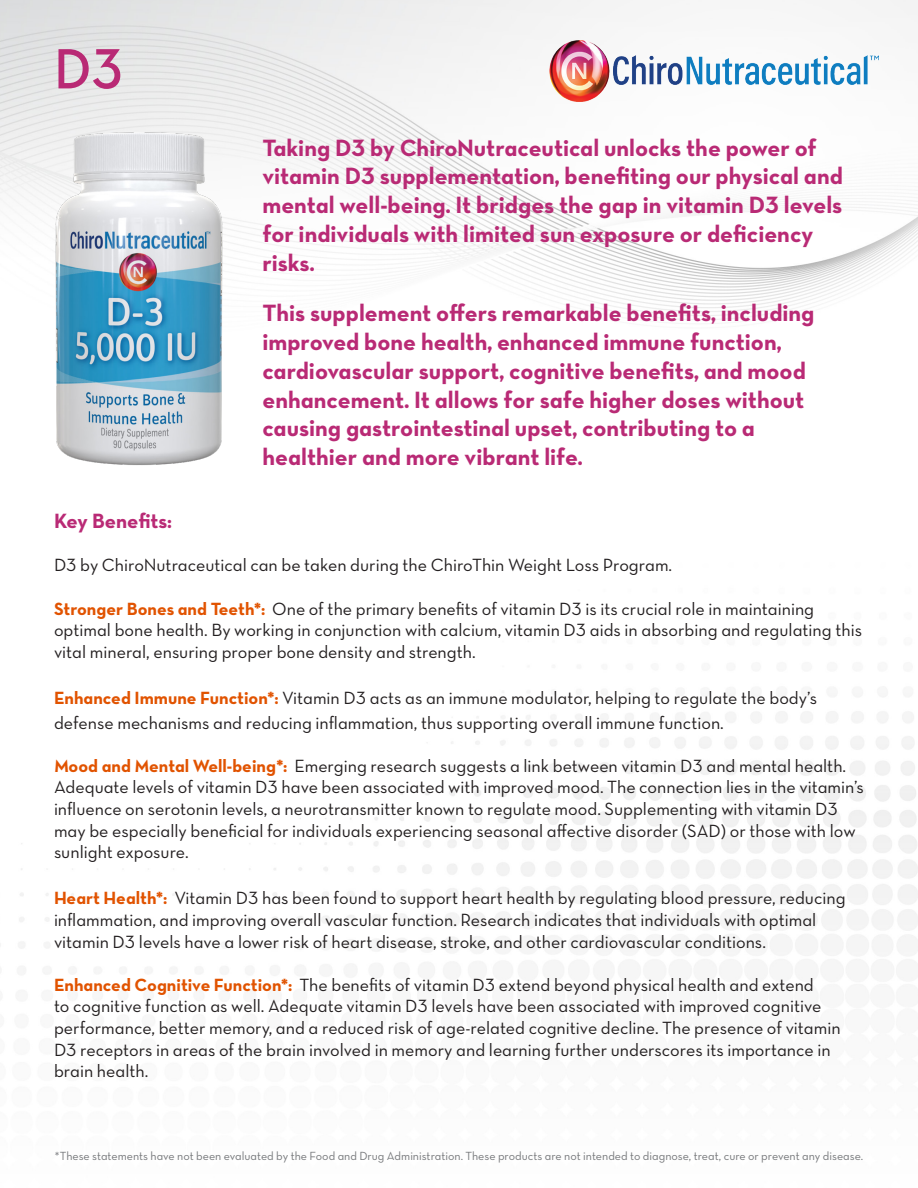
<style>
.page{position:relative;width:918px;height:1188px;background:#fff}
.page>*{position:absolute;margin:0;border:0;box-sizing:border-box;transform-origin:0 0}
.t1{font:57.75px "Neutra Text TF Demi Alt";color:#b92a75;scale:.95 1}
.t2{font:24px/28.8px "Neutra Text TF Bold Alt";color:#b92a75}
.t3{font:21px "Neutra Text TF Bold Alt";color:#b92a75}
.t4{font:18px/21.6px "Neutra Text TF Book Alt";color:#231f20}
.t5{font:12px "Neutra Text TF Book Alt";color:#76787b}
.s1{font-family:"Neutra Text TF Bold Alt";color:#e15300}
</style>
<div class="page">
<img style="left:0;top:0;width:918px;height:980px">
<img style="left:5px;top:112px;width:268px;height:374px">
<img style="left:539px;top:30px;width:348px;height:82px">
<img style="left:614px;top:55px;width:265px;height:29px">
<p class="t1" style="left:54px;top:33px;width:74px">D3</p>
<p class="t2" style="left:262px;top:132px;width:582px">Taking D3 by ChiroNutraceutical unlocks the power of vitamin D3 supplementation, benefiting our physical and mental well-being. It bridges the gap in vitamin D3 levels for individuals with limited sun exposure or deficiency risks.</p>
<p class="t2" style="left:262px;top:298px;width:554px">This supplement offers remarkable benefits, including improved bone health, enhanced immune function, cardiovascular support, cognitive benefits, and mood enhancement. It allows for safe higher doses without causing gastrointestinal upset, contributing to a healthier and more vibrant life.</p>
<p class="t3" style="left:54px;top:508px;width:119px">Key Benefits:</p>
<p class="t4" style="left:54px;top:554px;width:620px">D3 by ChiroNutraceutical can be taken during the ChiroThin Weight Loss Program.</p>
<p class="t4" style="left:54px;top:597px;width:810px"><span class="s1">Stronger Bones and Teeth*:</span> One of the primary benefits of vitamin D3 is its crucial role in maintaining optimal bone health. By working in conjunction with calcium, vitamin D3 aids in absorbing and regulating this vital mineral, ensuring proper bone density and strength.</p>
<p class="t4" style="left:54px;top:685px;width:765px;line-height:24.6px"><span class="s1">Enhanced Immune Function*:</span> Vitamin D3 acts as an immune modulator, helping to regulate the body’s defense mechanisms and reducing inflammation, thus supporting overall immune function.</p>
<p class="t4" style="left:54px;top:755px;width:812px"><span class="s1">Mood and Mental Well-being*:</span> Emerging research suggests a link between vitamin D3 and mental health.<br>Adequate levels of vitamin D3 have been associated with improved mood. The connection lies in the vitamin’s influence on serotonin levels, a neurotransmitter known to regulate mood. Supplementing with vitamin D3 may be especially beneficial for individuals experiencing seasonal affective disorder (SAD) or those with low sunlight exposure.</p>
<p class="t4" style="left:54px;top:887px;width:793px"><span class="s1">Heart Health*:</span> Vitamin D3 has been found to support heart health by regulating blood pressure, reducing inflammation, and improving overall vascular function. Research indicates that individuals with optimal vitamin D3 levels have a lower risk of heart disease, stroke, and other cardiovascular conditions.</p>
<p class="t4" style="left:54px;top:974px;width:788px"><span class="s1">Enhanced Cognitive Function*:</span> The benefits of vitamin D3 extend beyond physical health and extend<br>to cognitive function as well. Adequate vitamin D3 levels have been associated with improved cognitive performance, better memory, and a reduced risk of age-related cognitive decline. The presence of vitamin D3 receptors in areas of the brain involved in memory and learning further underscores its importance in brain health.</p>
<p class="t5" style="left:55px;top:1149px;width:810px">*These statements have not been evaluated by the Food and Drug Administration. These products are not intended to diagnose, treat, cure or prevent any disease.</p>
</div>
